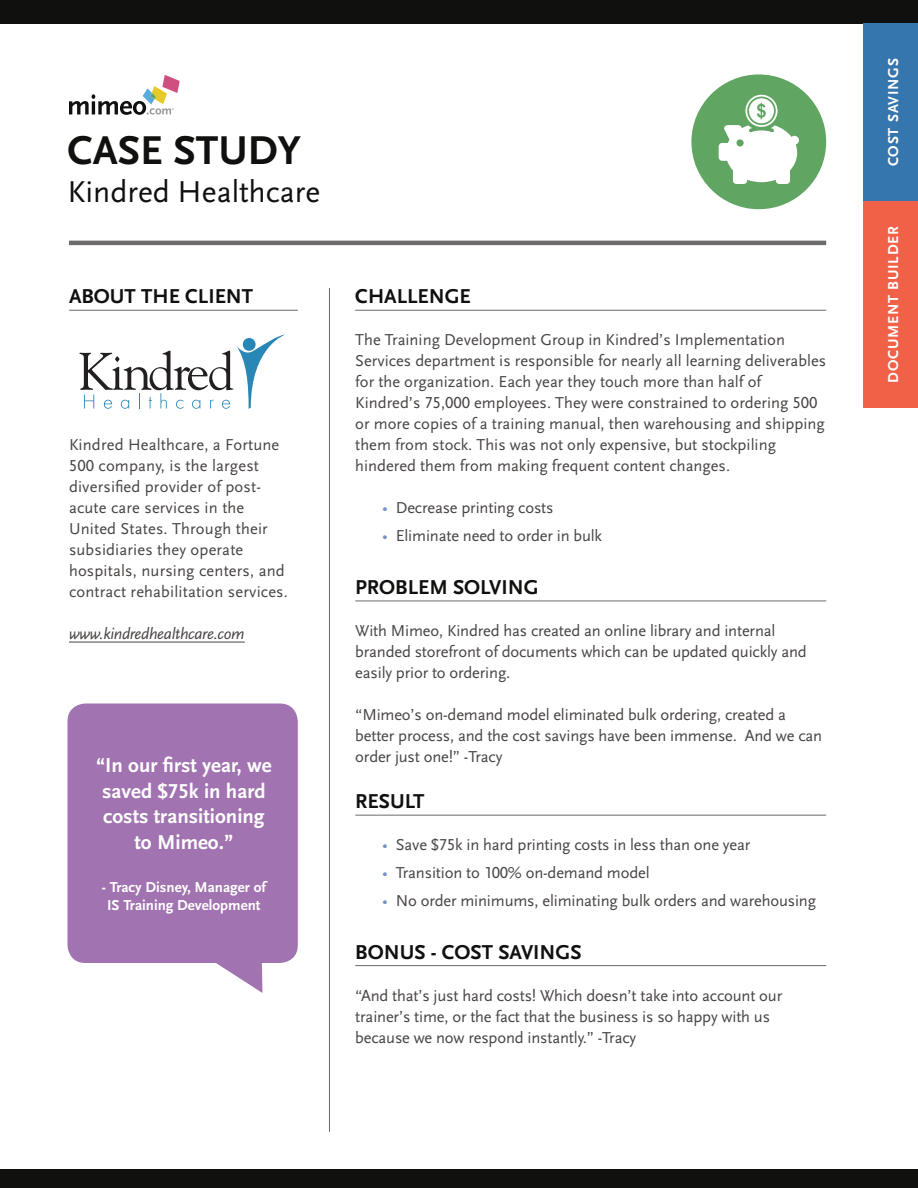
<style>
.page{position:relative;width:918px;height:1188px;background:#fff}
.page>*{position:absolute;margin:0;border:0;box-sizing:border-box;transform-origin:0 0}
.Case_Study_title{font:700 42px "Scala Sans LF";color:#10110f}
.Case_Study_-_Company{font:31.5px "Scala Sans LF";color:#10110f}
.Body_Header{font:700 21px "Scala Sans LF";color:#10110f}
.Quote_text{font:700 21px/25.5px "Scala Sans LF";color:#fff;text-align:center}
.Body_Text{font:16.5px/21px "Scala Sans LF";color:#484443}
.Body_Text-2{font:italic 16.5px "Scala Sans LF";letter-spacing:-.02em;color:#484443}
.Quote_Person{font:700 15px/18px "Scala Sans LF";color:#fff;text-align:center}
.Tab_Text{font:700 15px "Scala Sans LF";letter-spacing:.05em;color:#fff}
.s1{color:#7594c1}
</style>
<div class="page">
<div style="left:863px;top:201px;width:55px;height:207px;background:#f16147"></div>
<svg style="left:69px;top:75px;width:111px;height:40px"></svg>
<div style="left:0;top:0;width:918px;height:24px;background:#10110f"></div>
<div style="left:0;top:1169px;width:918px;height:19px;background:#10110f"></div>
<hr style="left:69px;top:241px;width:757px;height:4px;background:#6e6a6a">
<hr style="left:329px;top:288px;width:1px;height:844px;background:#6e6a6a">
<hr style="left:355px;top:310px;width:471px;height:1px;background:#6e6a6a">
<hr style="left:355px;top:601px;width:471px;height:1px;background:#6e6a6a">
<hr style="left:355px;top:815px;width:471px;height:1px;background:#6e6a6a">
<hr style="left:355px;top:965px;width:471px;height:1px;background:#6e6a6a">
<hr style="left:69px;top:310px;width:229px;height:1px;background:#6e6a6a">
<hr style="left:69px;top:642px;width:176px;height:1px;background:#484443">
<svg style="left:68px;top:704px;width:230px;height:289px;background:#aa80b8"></svg>
<svg style="left:79px;top:334px;width:206px;height:75px"></svg>
<div style="left:863px;top:24px;width:55px;height:177px;background:#3676ae"></div>
<div style="left:691px;top:74px;width:135px;height:135px;background:#60a562;border-radius:50%"></div>
<svg style="left:719px;top:95px;width:80px;height:89px"></svg>
<p class="Case_Study_title" style="left:68px;top:126px;width:235px">CASE STUDY</p>
<p class="Case_Study_-_Company" style="left:68px;top:173px;width:254px">Kindred Healthcare</p>
<p class="Body_Header" style="left:69px;top:284px;width:186px">ABOUT THE CLIENT</p>
<p class="Body_Text" style="left:69px;top:434px;width:220px">Kindred Healthcare, a Fortune<br>500 company, is the largest diversified provider of post&shy;acute care services in the<br>United States. Through their subsidiaries they operate hospitals, nursing centers, and contract rehabilitation services.</p>
<p class="Body_Text-2" style="left:69px;top:624px;width:177px">www.kindredhealthcare.com</p>
<p class="Quote_text" style="left:96px;top:753px;width:177px">“In our first year, we saved $75k in hard costs transitioning to Mimeo.”</p>
<p class="Quote_Person" style="left:102px;top:878px;width:165px">- Tracy Disney, Manager of<br>IS Training Development</p>
<p class="Body_Header" style="left:355px;top:284px;width:117px">CHALLENGE</p>
<p class="Body_Text" style="left:355px;top:329px;width:472px">The Training Development Group in Kindred’s Implementation Services department is responsible for nearly all learning deliverables for the organization. Each year they touch more than half of Kindred’s 75,000 employees. They were constrained to ordering 500 or more copies of a training manual, then warehousing and shipping them from stock. This was not only expensive, but stockpiling hindered them from making frequent content changes.</p>
<p class="Body_Text" style="left:382px;top:497px;width:173px"><span class="s1">•</span> Decrease printing costs</p>
<p class="Body_Text" style="left:382px;top:525px;width:221px"><span class="s1">•</span> Eliminate need to order in bulk</p>
<p class="Body_Header" style="left:355px;top:575px;width:185px">PROBLEM SOLVING</p>
<p class="Body_Text" style="left:355px;top:620px;width:453px">With Mimeo, Kindred has created an online library and internal branded storefront of documents which can be updated quickly and easily prior to ordering.</p>
<p class="Body_Text" style="left:355px;top:704px;width:468px">“Mimeo’s on-demand model eliminated bulk ordering, created a better process, and the cost savings have been immense. And we can order just one!” -Tracy</p>
<p class="Body_Header" style="left:355px;top:789px;width:71px">RESULT</p>
<p class="Body_Text" style="left:382px;top:834px;width:369px"><span class="s1">•</span> Save $75k in hard printing costs in less than one year</p>
<p class="Body_Text" style="left:382px;top:862px;width:269px"><span class="s1">•</span> Transition to 100% on-demand model</p>
<p class="Body_Text" style="left:382px;top:890px;width:435px"><span class="s1">•</span> No order minimums, eliminating bulk orders and warehousing</p>
<p class="Body_Header" style="left:355px;top:939px;width:228px">BONUS - COST SAVINGS</p>
<p class="Body_Text" style="left:355px;top:985px;width:428px">“And that’s just hard costs! Which doesn’t take into account our trainer’s time, or the fact that the business is so happy with us because we now respond instantly.” -Tracy</p>
<p class="Tab_Text" style="left:884px;top:166px;width:110px;rotate:-90deg">COST SAVINGS</p>
<p class="Tab_Text" style="left:884px;top:383px;width:158px;rotate:-90deg">DOCUMENT BUILDER</p>
</div>
